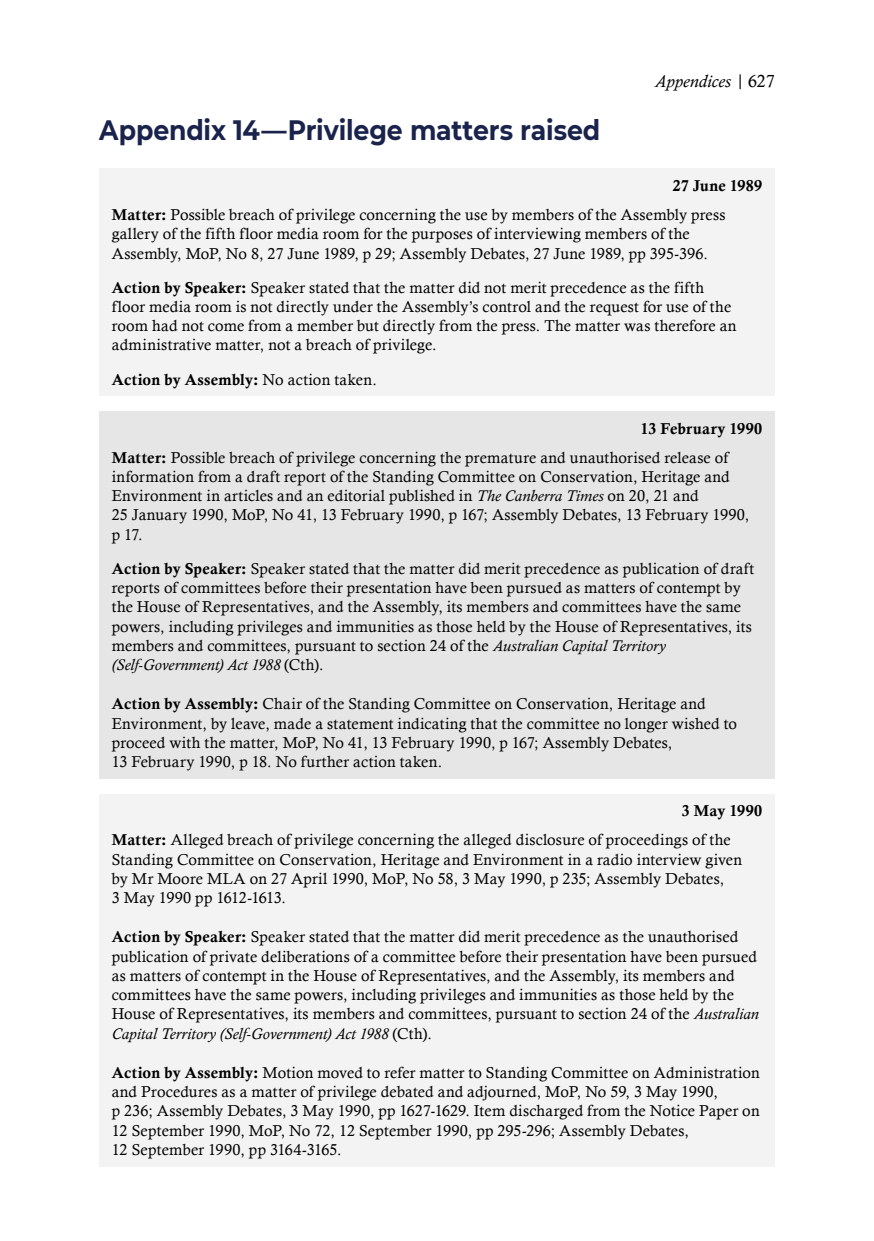
<style>
.page{position:relative;width:874px;height:1241px;background:#fff}
.page>*{position:absolute;margin:0;border:0;box-sizing:border-box;transform-origin:0 0}
.Heading_1__no_number{font:700 28px "Montserrat";letter-spacing:-.005em;color:#1a234c;scale:.9 1}
.t1{font:italic 17.5px "Calisto";letter-spacing:.005em;color:#000}
.Table_body{font:15.75px/19.2px "Calisto";letter-spacing:.015em;color:#000}
.Table_body-2{font:15.75px "Calis MT Bol";letter-spacing:.015em;color:#000}
.s1{font-style:normal}
.s2{font-family:"Calis MT Bol"}
.s3{font-family:"Calisto"}
.s4{font-style:italic}
</style>
<div class="page">
<div style="left:99px;top:168px;width:675px;height:227px;background:#f3f3f3"></div>
<div style="left:99px;top:411px;width:675px;height:367px;background:#e6e6e6"></div>
<div style="left:99px;top:793px;width:675px;height:373px;background:#f3f3f3"></div>
<p class="Heading_1__no_number" style="left:99px;top:109px;width:558px">Appendix 14—Privilege matters raised</p>
<p class="t1" style="left:654px;top:71px;width:121px">Appendices | <span class="s1">627</span></p>
<p class="Table_body-2" style="left:672px;top:176px;width:91px">27 June 1989</p>
<p class="Table_body" style="left:112px;top:205px;width:615px"><span class="s2">Matter:</span> Possible breach of privilege concerning the use by members of the Assembly press gallery of the fifth floor media room for the purposes of interviewing members of the<br>Assembly, MoP, No 8, 27 June 1989, p 29; Assembly Debates, 27 June 1989, pp 395-396.</p>
<p class="Table_body" style="left:112px;top:277px;width:626px"><span class="s2">Action by Speaker:</span> Speaker stated that the matter did not merit precedence as the fifth floor media room is not directly under the Assembly’s control and the request for use of the room had not come from a member but directly from the press. The matter was therefore an administrative matter, not a breach of privilege.</p>
<p class="Table_body-2" style="left:112px;top:370px;width:266px">Action by Assembly: <span class="s3">No action taken.</span></p>
<p class="Table_body-2" style="left:640px;top:419px;width:123px">13 February 1990</p>
<p class="Table_body" style="left:112px;top:447px;width:638px"><span class="s2">Matter:</span> Possible breach of privilege concerning the premature and unauthorised release of information from a draft report of the Standing Committee on Conservation, Heritage and Environment in articles and an editorial published in <span class="s4">The Canberra Times</span> on 20, 21 and<br>25 January 1990, MoP, No 41, 13 February 1990, p 167; Assembly Debates, 13 February 1990, p 17.</p>
<p class="Table_body" style="left:112px;top:558px;width:643px"><span class="s2">Action by Speaker:</span> Speaker stated that the matter did merit precedence as publication of draft reports of committees before their presentation have been pursued as matters of contempt by the House of Representatives, and the Assembly, its members and committees have the same powers, including privileges and immunities as those held by the House of Representatives, its members and committees, pursuant to section 24 of the <span class="s4">Australian Capital Territory (Self-Government) Act 1988</span> (Cth).</p>
<p class="Table_body" style="left:112px;top:694px;width:626px"><span class="s2">Action by Assembly:</span> Chair of the Standing Committee on Conservation, Heritage and Environment, by leave, made a statement indicating that the committee no longer wished to proceed with the matter, MoP, No 41, 13 February 1990, p 167; Assembly Debates,<br>13 February 1990, p 18. No further action taken.</p>
<p class="Table_body-2" style="left:681px;top:801px;width:82px">3 May 1990</p>
<p class="Table_body" style="left:112px;top:830px;width:631px"><span class="s2">Matter:</span> Alleged breach of privilege concerning the alleged disclosure of proceedings of the Standing Committee on Conservation, Heritage and Environment in a radio interview given by Mr Moore MLA on 27 April 1990, MoP, No 58, 3 May 1990, p 235; Assembly Debates,<br>3 May 1990 pp 1612-1613.</p>
<p class="Table_body" style="left:112px;top:927px;width:648px"><span class="s2">Action by Speaker:</span> Speaker stated that the matter did merit precedence as the unauthorised publication of private deliberations of a committee before their presentation have been pursued as matters of contempt in the House of Representatives, and the Assembly, its members and committees have the same powers, including privileges and immunities as those held by the House of Representatives, its members and committees, pursuant to section 24 of the <span class="s4">Australian Capital Territory (Self-Government) Act 1988</span> (Cth).</p>
<p class="Table_body" style="left:112px;top:1062px;width:649px"><span class="s2">Action by Assembly:</span> Motion moved to refer matter to Standing Committee on Administration and Procedures as a matter of privilege debated and adjourned, MoP, No 59, 3 May 1990,<br>p 236; Assembly Debates, 3 May 1990, pp 1627-1629. Item discharged from the Notice Paper on 12 September 1990, MoP, No 72, 12 September 1990, pp 295-296; Assembly Debates,<br>12 September 1990, pp 3164-3165.</p>
</div>
